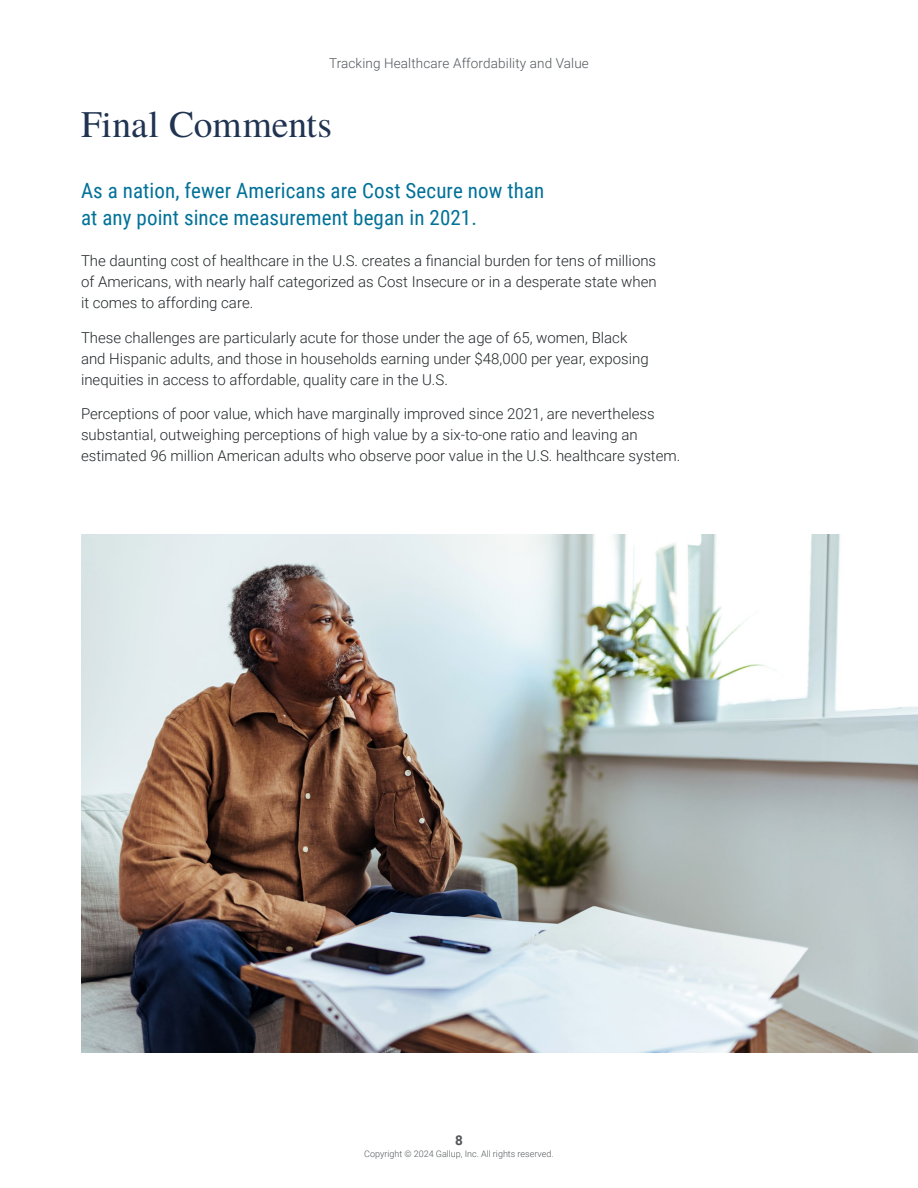
<style>
.page{position:relative;width:918px;height:1188px;background:#fff}
.page>*{position:absolute;margin:0;border:0;box-sizing:border-box;transform-origin:0 0}
.section_header_rev{font:37.5px "Te X Gyre Termes";color:#203451}
.pullquote_sans{font:21px/27px "Roboto Condensed";letter-spacing:.005em;color:#007198}
.body{font:300 15px/21px "Roboto";color:#23282a}
.t1{font:300 13.5px "Roboto";letter-spacing:.01em;color:#52575a}
.t2{font:700 13.5px "Roboto";color:#52575a}
.t3{font:300 9px "Roboto";color:#52575a}
</style>
<div class="page">
<img style="left:81px;top:535px;width:837px;height:518px">
<p class="t1" style="left:329px;top:54px;width:261px">Tracking Healthcare Affordability and Value</p>
<h2 class="section_header_rev" style="left:81px;top:98px;width:253px">Final Comments</h2>
<p class="pullquote_sans" style="left:81px;top:176px;width:465px">As a nation, fewer Americans are Cost Secure now than at any point since measurement began in 2021.</p>
<p class="body" style="left:81px;top:250px;width:577px;text-align:justify">The daunting cost of healthcare in the U.S. creates a financial burden for tens of millions of Americans, with nearly half categorized as Cost Insecure or in a desperate state when it comes to affording care.</p>
<p class="body" style="left:81px;top:326px;width:569px">These challenges are particularly acute for those under the age of 65, women, Black and Hispanic adults, and those in households earning under $48,000 per year, exposing inequities in access to affordable, quality care in the U.S.</p>
<p class="body" style="left:81px;top:403px;width:601px">Perceptions of poor value, which have marginally improved since 2021, are nevertheless substantial, outweighing perceptions of high value by a six-to-one ratio and leaving an estimated 96 million American adults who observe poor value in the U.S. healthcare system.</p>
<p class="t2" style="left:455px;top:1131px;width:9px">8</p>
<p class="t3" style="left:364px;top:1147px;width:191px">Copyright © 2024 Gallup, Inc. All rights reserved.</p>
</div>
